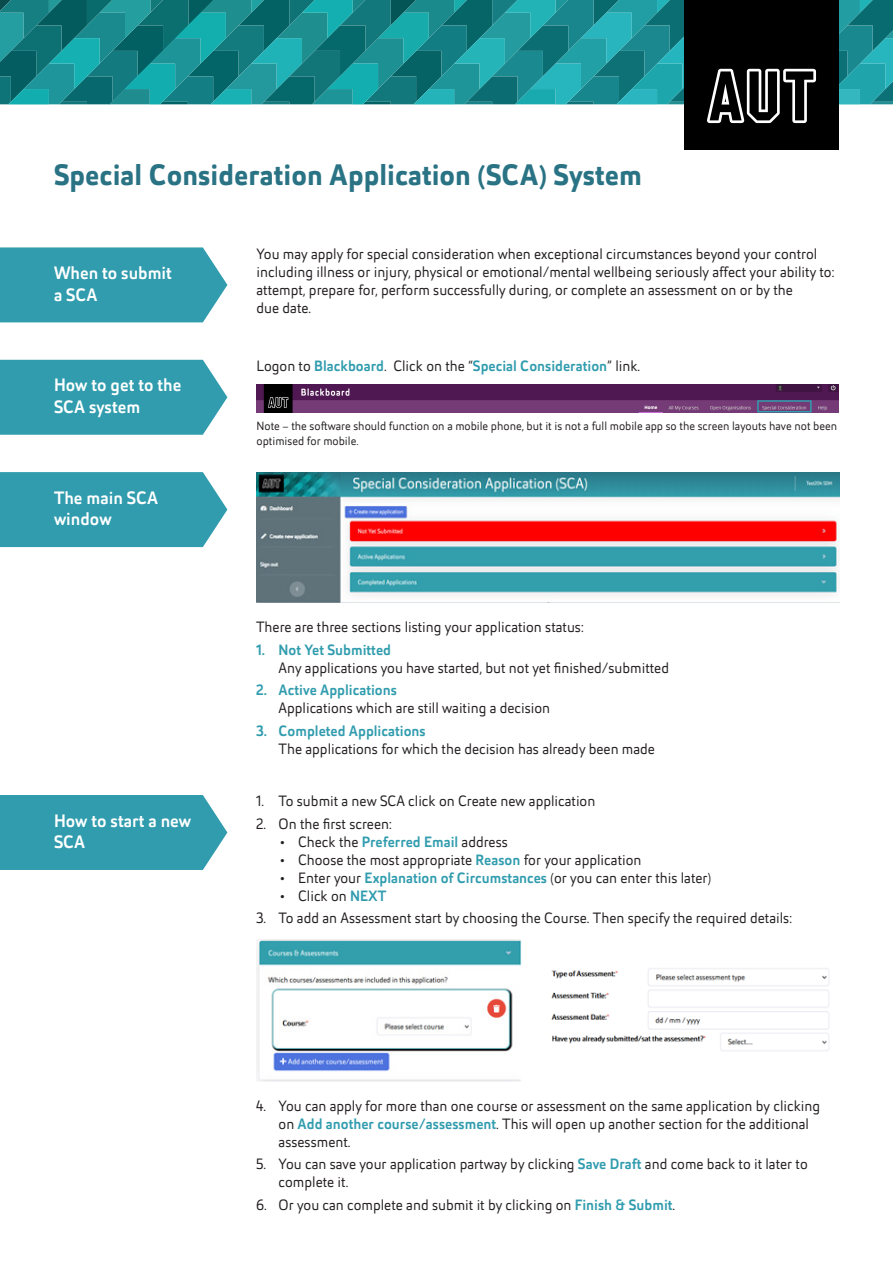
<style>
.page{position:relative;width:893px;height:1263px;background:#fff}
.page>*{position:absolute;margin:0;border:0;box-sizing:border-box;transform-origin:0 0}
.t1{font:700 29.55px "Helia Core";color:#297384}
.t2{font:500 18px/21.6px "Helia Core";color:#fff}
.t3{font:15px/18px "Helia Core";color:#231f20}
.t4{font:500 15px "Helia Core";color:#309cae}
.t5{font:12px/14.4px "Helia Core";color:#231f20}
.s1{font-weight:400;color:#231f20}
.s2{font-weight:500;color:#309cae}
</style>
<div class="page">
<div style="left:684px;top:0;width:155px;height:150px;background:#000"></div>
<svg style="left:0;top:0;width:893px;height:123px"></svg>
<div style="left:0;top:247px;width:227px;height:75px;background:#309cae"></div>
<div style="left:0;top:360px;width:227px;height:75px;background:#309cae"></div>
<div style="left:0;top:472px;width:227px;height:75px;background:#309cae"></div>
<img style="left:256px;top:385px;width:583px;height:27px">
<div style="left:757px;top:400px;width:55px;height:12px;border:2px solid #309cae"></div>
<img style="left:256px;top:472px;width:583px;height:131px">
<div style="left:0;top:795px;width:227px;height:75px;background:#309cae"></div>
<img style="left:256px;top:940px;width:266px;height:141px">
<img style="left:551px;top:968px;width:278px;height:83px">
<p class="t1" style="left:54px;top:154px;width:589px">Special Consideration Application (SCA) System</p>
<p class="t2" style="left:54px;top:262px;width:119px">When to submit a SCA</p>
<p class="t2" style="left:54px;top:374px;width:129px">How to get to the<br>SCA system</p>
<p class="t2" style="left:54px;top:486px;width:106px">The main SCA window</p>
<p class="t2" style="left:54px;top:809px;width:139px">How to start a new<br>SCA</p>
<p class="t3" style="left:256px;top:244px;width:579px">You may apply for special consideration when exceptional circumstances beyond your control including illness or injury, physical or emotional/mental wellbeing seriously affect your ability to: attempt, prepare for, perform successfully during, or complete an assessment on or by the<br>due date.</p>
<p class="t4" style="left:256px;top:356px;width:385px"><span class="s1">Logon to</span> Blackboard<span class="s1">. Click on the “</span>Special Consideration<span class="s1">” link.</span></p>
<p class="t5" style="left:256px;top:419px;width:582px">Note – the software should function on a mobile phone, but it is not a full mobile app so the screen layouts have not been optimised for mobile.</p>
<p class="t3" style="left:256px;top:618px;width:329px">There are three sections listing your application status:</p>
<p class="t3" style="left:279px;top:640px;width:392px;text-indent:-22px"><span class="s2">1. Not Yet Submitted<br></span>Any applications you have started, but not yet finished/submitted</p>
<p class="t3" style="left:279px;top:681px;width:273px;text-indent:-22px"><span class="s2">2. Active Applications<br></span>Applications which are still waiting a decision</p>
<p class="t3" style="left:279px;top:721px;width:378px;text-indent:-22px"><span class="s2">3. Completed Applications<br></span>The applications for which the decision has already been made</p>
<p class="t3" style="left:256px;top:792px;width:341px">1. To submit a new SCA click on Create new application</p>
<p class="t3" style="left:256px;top:814px;width:137px">2. On the first screen:</p>
<p class="t3" style="left:280px;top:832px;width:229px">• Check the <span class="s2">Preferred Email</span> address</p>
<p class="t3" style="left:280px;top:850px;width:363px">• Choose the most appropriate <span class="s2">Reason</span> for your application</p>
<p class="t3" style="left:280px;top:868px;width:433px">• Enter your <span class="s2">Explanation of Circumstances</span> (or you can enter this later)</p>
<p class="t3" style="left:280px;top:886px;width:108px">• Click on <span class="s2">NEXT</span></p>
<p class="t3" style="left:256px;top:909px;width:537px">3. To add an Assessment start by choosing the Course. Then specify the required details:</p>
<p class="t3" style="left:279px;top:1096px;width:543px;text-indent:-22px">4. You can apply for more than one course or assessment on the same application by clicking on <span class="s2">Add another course/assessment</span>. This will open up another section for the additional assessment.</p>
<p class="t3" style="left:279px;top:1155px;width:531px;text-indent:-22px">5. You can save your application partway by clicking <span class="s2">Save Draft</span> and come back to it later to complete it.</p>
<p class="t3" style="left:256px;top:1195px;width:421px">6. Or you can complete and submit it by clicking on <span class="s2">Finish &amp; Submit</span>.</p>
</div>
